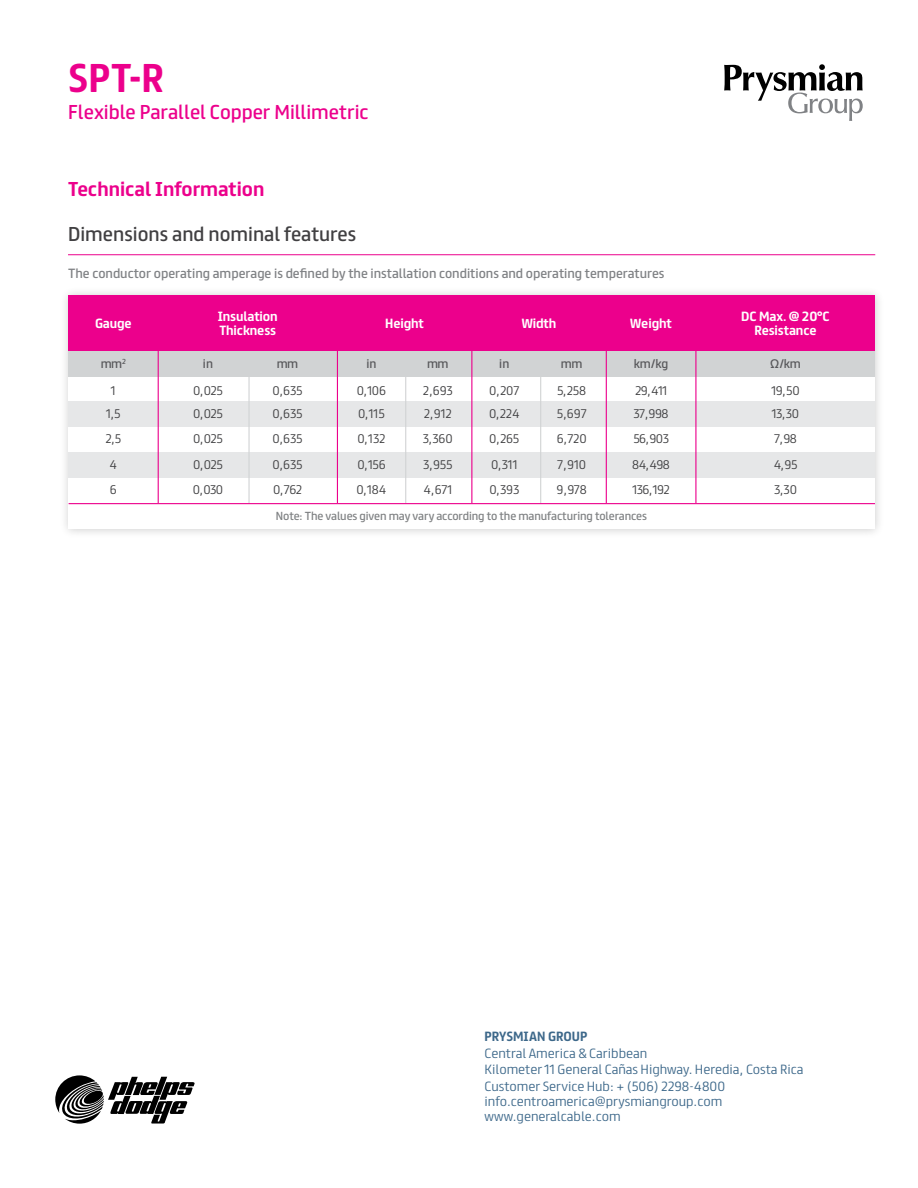
<style>
.page{position:relative;width:918px;height:1188px;background:#fff}
.page>*{position:absolute;margin:0;border:0;box-sizing:border-box;transform-origin:0 0}
.t1{font:700 36px "FS Truman";color:#ec008c}
.t2{font:18px "FS Truman";color:#ec008c}
.t3{font:18px "FS Truman";color:#414042}
.t4{font:700 18px "FS Truman";color:#ec008c}
.t5{font:300 12px/15.8px "FS Truman";color:#3d688a}
.t6{font:12px "FS Truman";color:#808285}
.t7{font:700 12px/13.5px "FS Truman";letter-spacing:-.01em;color:#fff}
.t8{font:700 12px "FS Truman";color:#3d688a}
.t9{font:300 11.25px/22.6px "FS Truman";letter-spacing:-.01em;color:#404042}
.t10{font:11.25px "FS Truman";letter-spacing:-.025em;color:#58585b}
.t11{font:300 11.25px/22.6px "FS Truman";letter-spacing:-.05em;color:#404042}
.t12{font:10.5px "FS Truman";letter-spacing:-.01em;color:#808284}
</style>
<div class="page">
<svg style="left:55px;top:1075px;width:140px;height:49px"></svg>
<svg style="left:724px;top:64px;width:139px;height:57px"></svg>
<div style="left:59px;top:287px;width:826px;height:252px;background:#000;opacity:.2"></div>
<div style="left:69px;top:376px;width:806px;height:26px;background:#fff"></div>
<div style="left:69px;top:402px;width:806px;height:25px;background:#e6e7e8"></div>
<div style="left:69px;top:427px;width:806px;height:26px;background:#fff"></div>
<div style="left:69px;top:453px;width:806px;height:25px;background:#e6e7e8"></div>
<div style="left:69px;top:478px;width:806px;height:26px;background:#fff"></div>
<div style="left:69px;top:351px;width:806px;height:25px;background:#d1d3d4"></div>
<hr style="left:158px;top:296px;width:1px;height:208px;background:#ec008c">
<hr style="left:337px;top:296px;width:1px;height:208px;background:#ec008c">
<hr style="left:471px;top:296px;width:1px;height:208px;background:#ec008c">
<hr style="left:606px;top:296px;width:1px;height:208px;background:#ec008c">
<hr style="left:695px;top:296px;width:1px;height:208px;background:#ec008c">
<hr style="left:248px;top:296px;width:2px;height:208px;background:#d1d3d4">
<hr style="left:405px;top:296px;width:1px;height:208px;background:#d1d3d4">
<hr style="left:540px;top:296px;width:1px;height:208px;background:#d1d3d4">
<div style="left:69px;top:504px;width:806px;height:25px;background:#fff"></div>
<hr style="left:69px;top:503px;width:806px;height:1px;background:#ec008c">
<div style="left:158px;top:296px;width:179px;height:55px;background:#ec008c"></div>
<div style="left:696px;top:296px;width:179px;height:55px;background:#ec008c"></div>
<div style="left:69px;top:296px;width:89px;height:55px;background:#ec008c"></div>
<div style="left:337px;top:296px;width:135px;height:55px;background:#ec008c"></div>
<div style="left:606px;top:296px;width:90px;height:55px;background:#ec008c"></div>
<div style="left:472px;top:296px;width:134px;height:55px;background:#ec008c"></div>
<hr style="left:68px;top:254px;width:807px;height:1px;background:#ec008c">
<h1 class="t1" style="left:68px;top:46px;width:98px">SPT-R</h1>
<h2 class="t2" style="left:68px;top:96px;width:302px">Flexible Parallel Copper Millimetric</h2>
<h2 class="t4" style="left:68px;top:173px;width:198px">Technical Information</h2>
<h2 class="t3" style="left:68px;top:218px;width:290px">Dimensions and nominal features</h2>
<p class="t6" style="left:68px;top:263px;width:598px">The conductor operating amperage is defined by the installation conditions and operating temperatures</p>
<p class="t7" style="left:218px;top:309px;width:61px">Insulation<br>Thickness</p>
<p class="t7" style="left:741px;top:309px;width:90px;text-align:center">DC Max. @ 20°C<br>Resistance</p>
<p class="t7" style="left:95px;top:316px;width:38px">Gauge</p>
<p class="t7" style="left:385px;top:316px;width:40px">Height</p>
<p class="t7" style="left:522px;top:316px;width:36px">Width</p>
<p class="t7" style="left:630px;top:316px;width:43px">Weight</p>
<p class="t10" style="left:101px;top:354px;width:27px">mm<sup>2</sup></p>
<p class="t10" style="left:203px;top:354px;width:12px">in</p>
<p class="t10" style="left:277px;top:354px;width:23px">mm</p>
<p class="t10" style="left:366px;top:354px;width:12px">in</p>
<p class="t10" style="left:427px;top:354px;width:23px">mm</p>
<p class="t10" style="left:499px;top:354px;width:12px">in</p>
<p class="t10" style="left:561px;top:354px;width:23px">mm</p>
<p class="t10" style="left:634px;top:354px;width:36px">km/kg</p>
<p class="t10" style="left:770px;top:354px;width:32px">Ω/km</p>
<p class="t9" style="left:771px;top:378px;width:30px">19,50<br>13,30</p>
<p class="t9" style="left:774px;top:427px;width:24px">7,98</p>
<p class="t9" style="left:774px;top:452px;width:25px">4,95</p>
<p class="t9" style="left:774px;top:478px;width:24px">3,30</p>
<p class="t12" style="left:276px;top:507px;width:373px">Note: The values given may vary according to the manufacturing tolerances</p>
<p class="t9" style="left:193px;top:378px;width:32px">0,025<br>0,025</p>
<p class="t9" style="left:193px;top:427px;width:32px">0,025</p>
<p class="t9" style="left:193px;top:452px;width:32px">0,025</p>
<p class="t9" style="left:193px;top:478px;width:32px">0,030</p>
<p class="t9" style="left:273px;top:378px;width:32px">0,635<br>0,635</p>
<p class="t9" style="left:273px;top:427px;width:32px">0,635</p>
<p class="t9" style="left:273px;top:452px;width:32px">0,635</p>
<p class="t9" style="left:273px;top:478px;width:30px">0,762</p>
<p class="t9" style="left:357px;top:378px;width:31px">0,106<br>0,115</p>
<p class="t9" style="left:358px;top:427px;width:29px">0,132</p>
<p class="t9" style="left:357px;top:452px;width:30px">0,156</p>
<p class="t9" style="left:357px;top:478px;width:31px">0,184</p>
<p class="t9" style="left:423px;top:378px;width:31px">2,693<br>2,912</p>
<p class="t9" style="left:423px;top:427px;width:31px">3,360</p>
<p class="t9" style="left:423px;top:452px;width:31px">3,955</p>
<p class="t9" style="left:423px;top:478px;width:30px">4,671</p>
<p class="t9" style="left:489px;top:378px;width:32px">0,207<br>0,224</p>
<p class="t9" style="left:489px;top:427px;width:32px">0,265</p>
<p class="t9" style="left:491px;top:452px;width:28px">0,311</p>
<p class="t9" style="left:489px;top:478px;width:31px">0,393</p>
<p class="t9" style="left:557px;top:378px;width:31px">5,258<br>5,697</p>
<p class="t9" style="left:557px;top:427px;width:32px">6,720</p>
<p class="t9" style="left:557px;top:452px;width:30px">7,910</p>
<p class="t9" style="left:557px;top:478px;width:32px">9,978</p>
<p class="t11" style="left:634px;top:378px;width:36px">29,411<br>37,998</p>
<p class="t9" style="left:633px;top:427px;width:37px">56,903</p>
<p class="t9" style="left:632px;top:452px;width:39px">84,498</p>
<p class="t9" style="left:632px;top:478px;width:39px">136,192</p>
<p class="t9" style="left:106px;top:378px;width:16px;text-align:center">1<br>1,5</p>
<p class="t9" style="left:105px;top:427px;width:18px">2,5</p>
<p class="t9" style="left:110px;top:452px;width:9px">4</p>
<p class="t9" style="left:110px;top:477px;width:8px">6</p>
<p class="t8" style="left:485px;top:1026px;width:105px">PRYSMIAN GROUP</p>
<p class="t5" style="left:485px;top:1044px;width:321px">Central America &amp; Caribbean<br>Kilometer 11 General Cañas Highway. Heredia, Costa Rica Customer Service Hub: + (506) 2298-4800 info.centroamerica@prysmiangroup.com www.generalcable.com</p>
</div>
